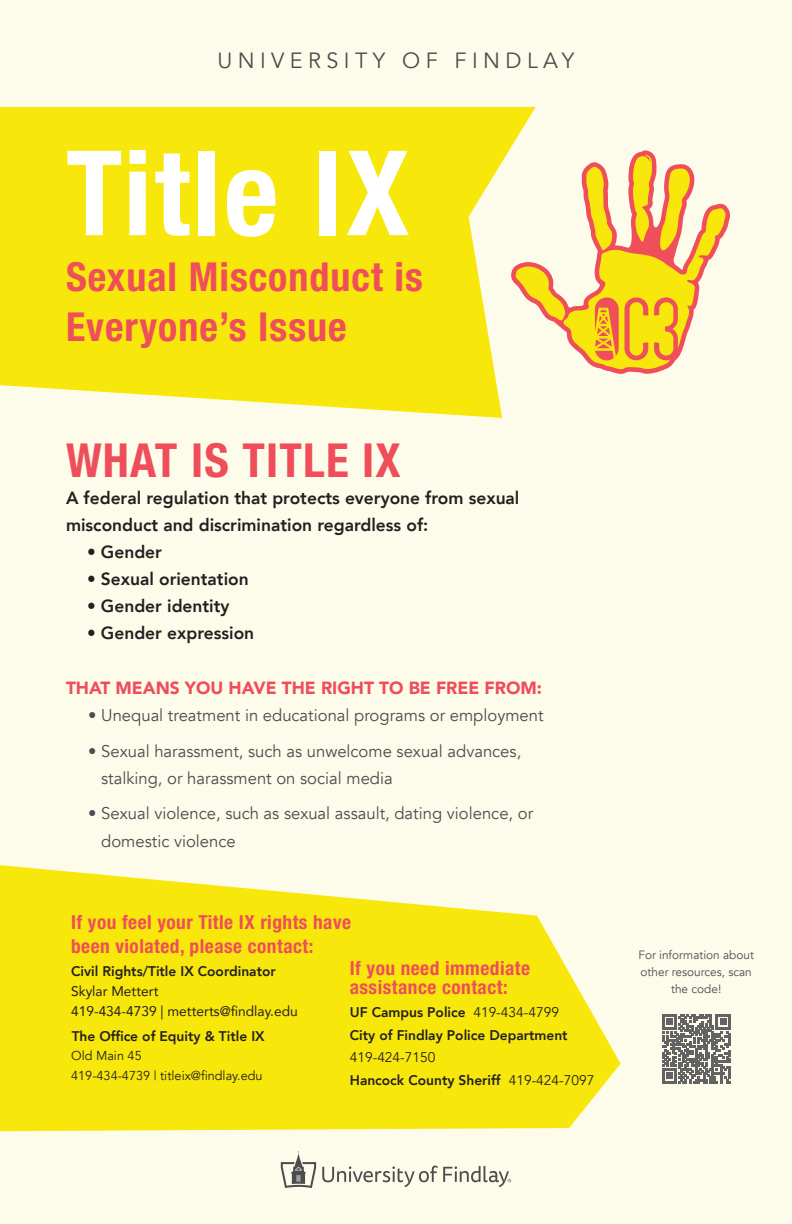
<style>
.page{position:relative;width:792px;height:1224px;background:#fdfcea}
.page>*{position:absolute;margin:0;border:0;box-sizing:border-box;transform-origin:0 0}
.t1{font:700 condensed 118px "Helvetica Neue LT Std";letter-spacing:.025em;color:#fff}
.t2{font:700 condensed 47px "Helvetica Neue LT Std";letter-spacing:.025em;color:#ef4d5a}
.t3{font:700 condensed 40px/50px "Helvetica Neue LT Std";letter-spacing:.025em;color:#ef4e5b}
.t4{font:22px "Avenir";letter-spacing:.25em;color:#4b4c4d}
.t5{font:700 condensed 19.3px/23.6px "Helvetica Neue LT Std";letter-spacing:.025em;color:#ef4d5a}
.t6{font:800 17.6px/27px "Avenir";color:#231f20}
.t7{font:900 17.6px "Avenir";color:#ef4d5a}
.t8{font:16.9px/27.3px "Avenir";color:#4b4c4d}
.t9{font:800 14px "Avenir";color:#231f20}
.t10{font:14px "Avenir";color:#231f20}
.t11{font:14px "Avenir";color:#231f20}
.t12{font:12.9px "Avenir";color:#231f20}
.t13{font:12px/17px "Avenir";color:#4b4c4d;text-align:center}
.s1{font-weight:400}
</style>
<div class="page">
<svg style="left:608px;top:150px;width:123px;height:224px"></svg>
<svg style="left:536px;top:155px;width:190px;height:216px"></svg>
<svg style="left:281px;top:1151px;width:35px;height:37px"></svg>
<svg style="left:322px;top:1166px;width:189px;height:21px"></svg>
<svg style="left:0;top:107px;width:536px;height:311px;fill:#f8e70a"></svg>
<svg style="left:0;top:865px;width:621px;height:266px;fill:#f8e70a"></svg>
<svg style="left:662px;top:1015px;width:68px;height:68px"></svg>
<p class="t4" style="left:218px;top:47px;width:358px">UNIVERSITY OF FINDLAY</p>
<p class="t1" style="left:66px;top:122px;width:345px">Title IX</p>
<p class="t3" style="left:66px;top:251px;width:358px">Sexual Misconduct is<br>Everyone’s Issue</p>
<p class="t2" style="left:66px;top:432px;width:336px">WHAT IS TITLE IX</p>
<p class="t6" style="left:66px;top:484px;width:455px">A federal regulation that protects everyone from sexual misconduct and discrimination regardless of:</p>
<p class="t6" style="left:87px;top:539px;width:76px">• Gender</p>
<p class="t6" style="left:87px;top:566px;width:163px">• Sexual orientation</p>
<p class="t6" style="left:87px;top:593px;width:144px">• Gender identity</p>
<p class="t6" style="left:87px;top:620px;width:169px">• Gender expression</p>
<p class="t7" style="left:66px;top:673px;width:478px">THAT MEANS YOU HAVE THE RIGHT TO BE FREE FROM:</p>
<p class="t8" style="left:88px;top:702px;width:457px">• Unequal treatment in educational programs or employment</p>
<p class="t8" style="left:101px;top:737px;width:422px;text-indent:-13px">• Sexual harassment, such as unwelcome sexual advances, stalking, or harassment on social media</p>
<p class="t8" style="left:101px;top:800px;width:434px;text-indent:-13px">• Sexual violence, such as sexual assault, dating violence, or domestic violence</p>
<p class="t5" style="left:71px;top:910px;width:281px">If you feel your Title IX rights have been violated, please contact:</p>
<p class="t9" style="left:71px;top:960px;width:206px">Civil Rights/Title IX Coordinator</p>
<p class="t10" style="left:71px;top:980px;width:89px">Skylar Mettert</p>
<p class="t10" style="left:71px;top:1000px;width:228px">419-434-4739 | metterts@findlay.edu</p>
<p class="t9" style="left:72px;top:1025px;width:194px">The Office of Equity &amp; Title IX</p>
<p class="t12" style="left:71px;top:1048px;width:72px">Old Main 45</p>
<p class="t12" style="left:71px;top:1067px;width:193px">419-434-4739 | titleix@findlay.edu</p>
<p class="t5" style="left:350px;top:958px;width:182px;line-height:19.3px">If you need immediate assistance contact:</p>
<p class="t9" style="left:350px;top:1001px;width:211px">UF Campus Police <span class="s1">419-434-4799</span></p>
<p class="t9" style="left:350px;top:1024px;width:219px">City of Findlay Police Department</p>
<p class="t11" style="left:350px;top:1049px;width:87px">419-424-7150</p>
<p class="t9" style="left:350px;top:1069px;width:246px">Hancock County Sheriff <span class="s1">419-424-7097</span></p>
<p class="t13" style="left:638px;top:947px;width:117px">For information about other resources, scan the code!</p>
</div>
